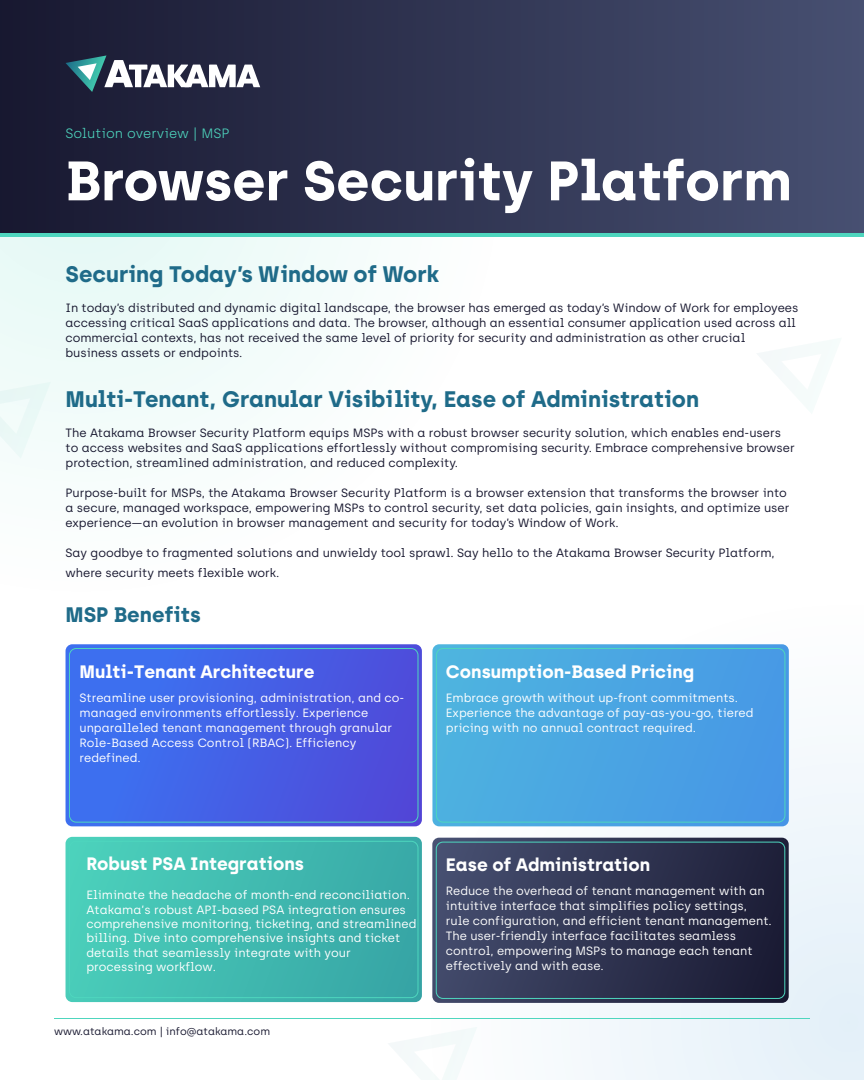
<style>
.page{position:relative;width:864px;height:1080px;background:#fff}
.page>*{position:absolute;margin:0;border:0;box-sizing:border-box;transform-origin:0 0}
.t1{font:700 55.5px "Archia";color:#fff}
.t2{font:700 22.5px "Archia";color:#1f6b89}
.t3{font:700 21px "Archia";color:#1f6b89}
.t4{font:700 18px "Archia";color:#fff}
.t5{font:300 13.5px "Archia";color:#4ed6be}
.t6{font:12px/15px "Archia";color:#16162e}
.t7{font:12px/15px "Archia";color:#fff}
.t8{font:10.5px "Archia";color:#16162e}
</style>
<div class="page">
<svg style="left:0;top:236px;width:505px;height:218px;fill:#f3fcfa"></svg>
<svg style="left:437px;top:753px;width:427px;height:327px;fill:#eef6fb"></svg>
<div style="left:0;top:0;width:864px;height:236px;background:linear-gradient(to right,#181830,#475071)"></div>
<hr style="left:0;top:233px;width:864px;height:3px;background:#4ed6be">
<hr style="left:54px;top:1018px;width:756px;height:1px;background:#4ed6be">
<svg style="left:66px;top:644px;width:356px;height:182px;background:#455fe5"></svg>
<div style="left:69px;top:648px;width:349px;height:175px;border:1px solid #4ed6be;border-radius:7px"></div>
<svg style="left:66px;top:55px;width:194px;height:37px"></svg>
<svg style="left:389px;top:1027px;width:88px;height:53px"></svg>
<svg style="left:758px;top:348px;width:32px;height:29px"></svg>
<svg style="left:0;top:382px;width:51px;height:77px"></svg>
<svg style="left:432px;top:644px;width:357px;height:182px;background:#4ba5e2"></svg>
<div style="left:436px;top:648px;width:349px;height:175px;border:1px solid #4ed6be;border-radius:7px"></div>
<svg style="left:66px;top:837px;width:356px;height:165px;background:#41bab0"></svg>
<div style="left:69px;top:841px;width:349px;height:157px;border:1px solid #4ed6be;border-radius:7px"></div>
<svg style="left:432px;top:838px;width:357px;height:165px;background:#303552"></svg>
<div style="left:436px;top:842px;width:349px;height:157px;border:1px solid #4ed6be;border-radius:7px"></div>
<p class="t5" style="left:66px;top:126px;width:165px">Solution overview | MSP</p>
<p class="t1" style="left:66px;top:147px;width:728px">Browser Security Platform</p>
<p class="t2" style="left:66px;top:260px;width:375px">Securing Today’s Window of Work</p>
<p class="t6" style="left:66px;top:300px;width:734px">In today’s distributed and dynamic digital landscape, the browser has emerged as today’s Window of Work for employees accessing critical SaaS applications and data. The browser, although an essential consumer application used across all commercial contexts, has not received the same level of priority for security and administration as other crucial</p>
<p class="t6" style="left:66px;top:345px;width:178px">business assets or endpoints.</p>
<p class="t2" style="left:66px;top:385px;width:635px">Multi-Tenant, Granular Visibility, Ease of Administration</p>
<p class="t6" style="left:66px;top:425px;width:731px">The Atakama Browser Security Platform equips MSPs with a robust browser security solution, which enables end-users to access websites and SaaS applications effortlessly without compromising security. Embrace comprehensive browser protection, streamlined administration, and reduced complexity.</p>
<p class="t6" style="left:66px;top:485px;width:726px">Purpose-built for MSPs, the Atakama Browser Security Platform is a browser extension that transforms the browser into a secure, managed workspace, empowering MSPs to control security, set data policies, gain insights, and optimize user experience—an evolution in browser management and security for today’s Window of Work.</p>
<p class="t6" style="left:66px;top:543px;width:711px;line-height:19.5px">Say goodbye to fragmented solutions and unwieldy tool sprawl. Say hello to the Atakama Browser Security Platform, where security meets flexible work.</p>
<p class="t3" style="left:66px;top:602px;width:137px">MSP Benefits</p>
<p class="t4" style="left:80px;top:661px;width:237px">Multi-Tenant Architecture</p>
<p class="t7" style="left:80px;top:690px;width:326px">Streamline user provisioning, administration, and co&shy;managed environments effortlessly. Experience unparalleled tenant management through granular Role-Based Access Control (RBAC). Efficiency redefined.</p>
<p class="t4" style="left:446px;top:661px;width:250px">Consumption-Based Pricing</p>
<p class="t7" style="left:446px;top:690px;width:309px">Embrace growth without up-front commitments.<br>Experience the advantage of pay-as-you-go, tiered pricing with no annual contract required.</p>
<h3 class="t4" style="left:86px;top:853px;width:219px">Robust PSA Integrations</h3>
<p class="t7" style="left:86px;top:888px;width:332px;line-height:14.4px">Eliminate the headache of month-end reconciliation.<br>Atakama’s robust API-based PSA integration ensures comprehensive monitoring, ticketing, and streamlined billing. Dive into comprehensive insights and ticket details that seamlessly integrate with your processing workflow.</p>
<p class="t8" style="left:54px;top:1025px;width:218px">www.atakama.com | info@atakama.com</p>
<p class="t4" style="left:446px;top:853px;width:206px">Ease of Administration</p>
<p class="t7" style="left:446px;top:883px;width:327px">Reduce the overhead of tenant management with an intuitive interface that simplifies policy settings, rule configuration, and efficient tenant management.<br>The user-friendly interface facilitates seamless control, empowering MSPs to manage each tenant effectively and with ease.</p>
</div>
